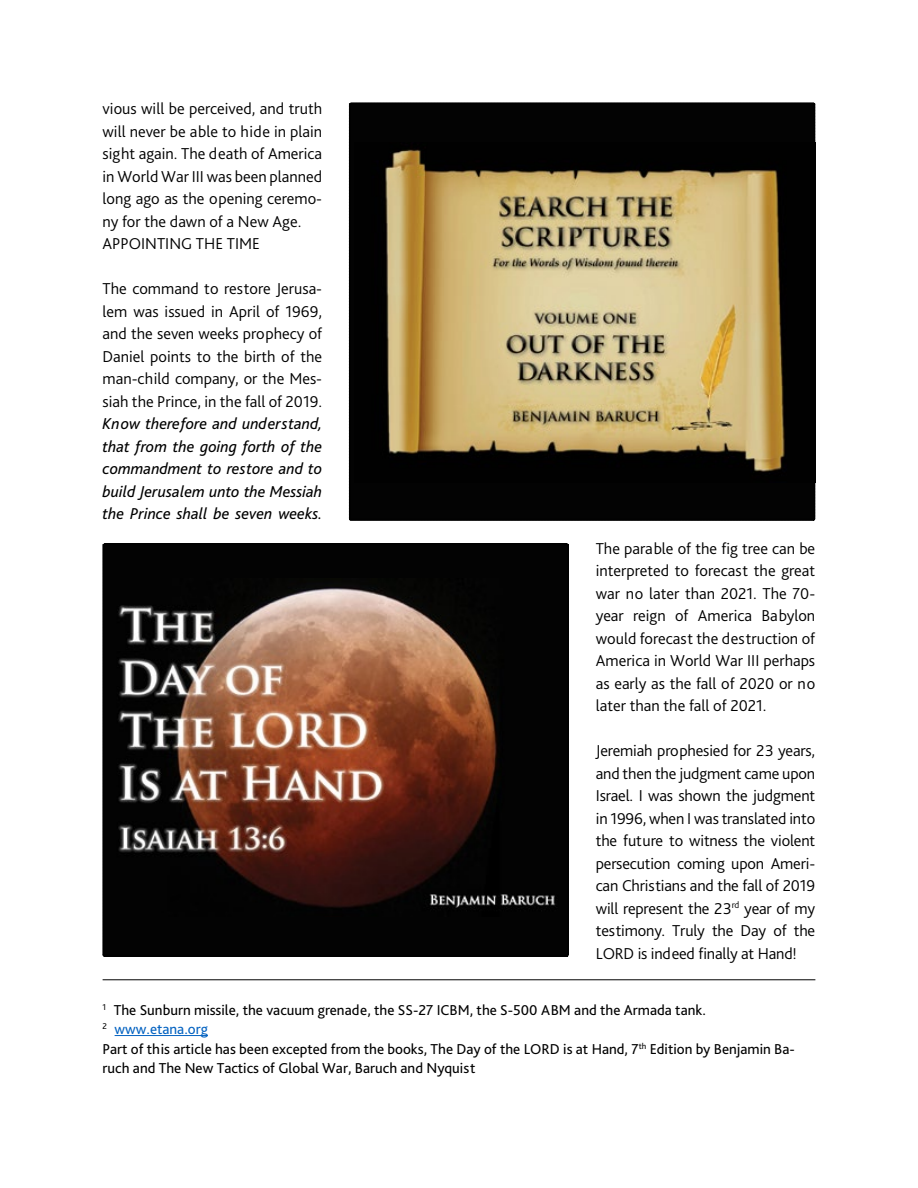
<style>
.page{position:relative;width:918px;height:1188px;background:#fff}
.page>*{position:absolute;margin:0;border:0;box-sizing:border-box;transform-origin:0 0}
.t1{font:300 16.5px/22.5px "Bliss Pro";color:#000;text-align:justify}
.t2{font:italic 16.5px/22.5px "Bliss Pro";color:#000;text-align:justify}
.t3{font:15px/19.5px "Bliss Pro";color:#000}
.s1{color:#0563c1}
</style>
<div class="page">
<div style="left:349px;top:102px;width:467px;height:419px;background:#030303"></div>
<div style="left:102px;top:543px;width:467px;height:414px;background:#030303"></div>
<img style="left:355px;top:143px;width:460px;height:339px">
<img style="left:108px;top:578px;width:458px;height:338px">
<hr style="left:115px;top:1035px;width:93px;height:1px;background:#0563c1">
<hr style="left:103px;top:979px;width:712px;height:1px;background:#000">
<p class="t1" style="left:103px;top:97px;width:221px;text-align:left">vious will be perceived, and truth will never be able to hide in plain sight again. The death of America in World War III was been planned long ago as the opening ceremo&shy;ny for the dawn of a New Age.<br>APPOINTING THE TIME</p>
<p class="t1" style="left:103px;top:277px;width:221px">The command to restore Jerusa&shy;lem was issued in April of 1969, and the seven weeks prophecy of Daniel points to the birth of the man-child company, or the Mes&shy;siah the Prince, in the fall of 2019.</p>
<p class="t2" style="left:103px;top:412px;width:221px">Know therefore and understand, that from the going forth of the commandment to restore and to build Jerusalem unto the Messiah the Prince shall be seven weeks.</p>
<p class="t1" style="left:596px;top:537px;width:221px">The parable of the fig tree can be interpreted to forecast the great war no later than 2021. The 70- year reign of America Babylon would forecast the destruction of America in World War III perhaps as early as the fall of 2020 or no later than the fall of 2021.</p>
<p class="t1" style="left:596px;top:739px;width:221px">Jeremiah prophesied for 23 years, and then the judgment came upon Israel. I was shown the judgment in 1996, when I was translated into the future to witness the violent persecution coming upon Ameri&shy;can Christians and the fall of 2019 will represent the 23<sup>rd</sup> year of my testimony. Truly the Day of the LORD is indeed finally at Hand!</p>
<p class="t3" style="left:103px;top:999px;width:694px"><sup>1</sup> The Sunburn missile, the vacuum grenade, the SS-27 ICBM, the S-500 ABM and the Armada tank.<br><sup>2</sup> <span class="s1">www.etana.org<br></span>Part of this article has been excepted from the books, The Day of the LORD is at Hand, 7<sup>th</sup> Edition by Benjamin Ba&shy;ruch and The New Tactics of Global War, Baruch and Nyquist</p>
</div>
